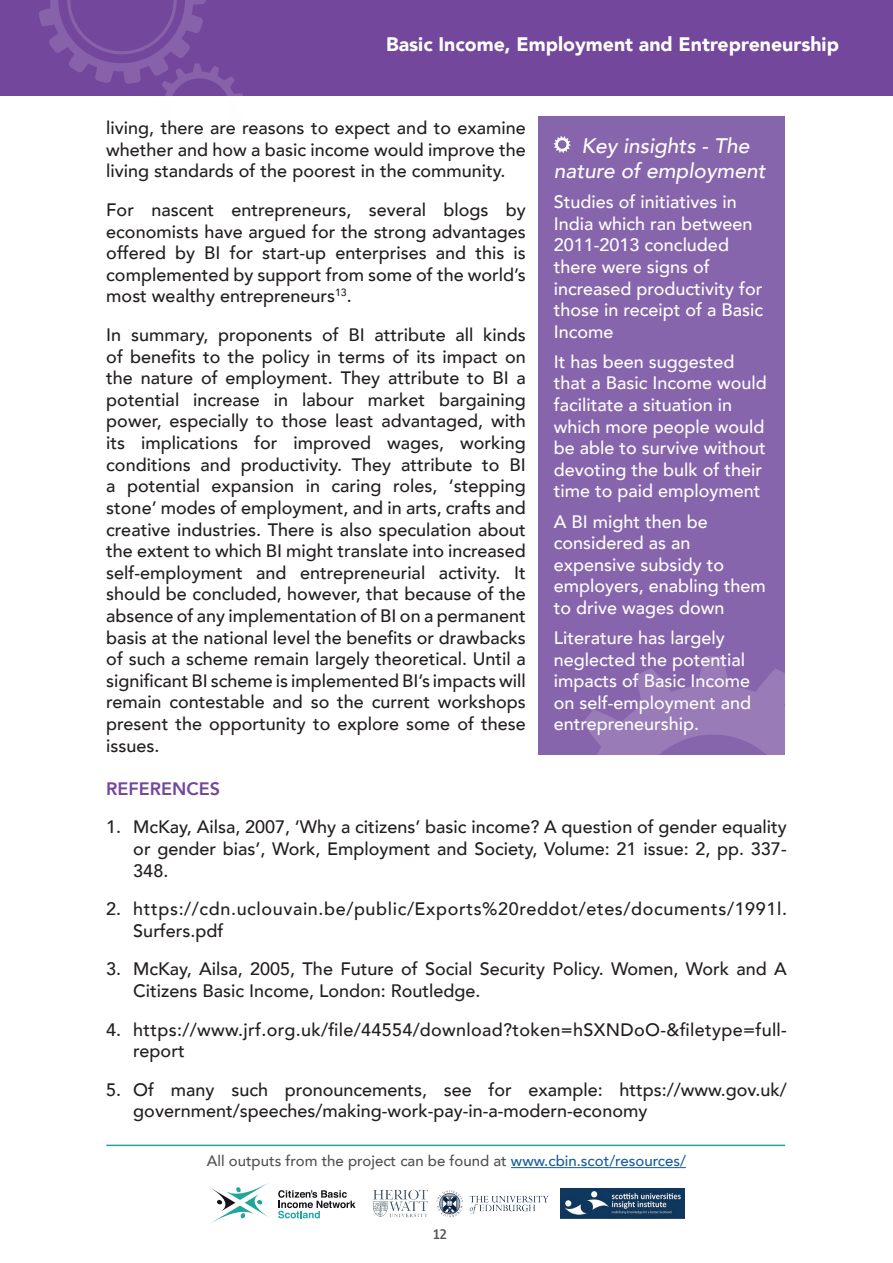
<style>
.page{position:relative;width:893px;height:1263px;background:#fff}
.page>*{position:absolute;margin:0;border:0;box-sizing:border-box;transform-origin:0 0}
.t1{font:italic 500 21px/25.2px "Avenir";color:#fff;text-align:center}
.t2{font:900 19.5px "Avenir";color:#fff}
.t3{font:500 18px/21.6px "Avenir";color:#231f20;text-align:justify}
.t4{font:500 18px/21.6px "Avenir";color:#fff}
.t5{font:500 18px/21.6px "Avenir";letter-spacing:.035em;color:#231f20}
.t6{font:500 18px/21.6px "Avenir";letter-spacing:.02em;color:#231f20}
.t7{font:800 18px "Avenir";color:#73479c}
.t8{font:500 15px "Avenir";color:#515251}
.t9{font:500 15px "Bulo";color:#515251}
.s1{color:#175d9e}
</style>
<div class="page">
<div style="left:0;top:0;width:893px;height:95px;background:#73479c"></div>
<svg style="left:211px;top:1182px;width:58px;height:41px"></svg>
<svg style="left:278px;top:1190px;width:77px;height:28px"></svg>
<hr style="left:106px;top:1144px;width:679px;height:2px;background:#21a69c">
<hr style="left:511px;top:1167px;width:175px;height:1px;background:#175d9e">
<img style="left:373px;top:1189px;width:55px;height:29px">
<img style="left:436px;top:1190px;width:112px;height:28px">
<img style="left:560px;top:1189px;width:124px;height:29px">
<svg style="left:38px;top:0;width:207px;height:96px"></svg>
<div style="left:539px;top:116px;width:246px;height:639px;background:#8765ac"></div>
<svg style="left:583px;top:656px;width:202px;height:99px"></svg>
<svg style="left:554px;top:136px;width:17px;height:17px"></svg>
<p class="t2" style="left:386px;top:27px;width:454px">Basic Income, Employment and Entrepreneurship</p>
<p class="t3" style="left:106px;top:116px;width:421px">living, there are reasons to expect and to examine whether and how a basic income would improve the living standards of the poorest in the community.</p>
<p class="t3" style="left:106px;top:198px;width:421px">For nascent entrepreneurs, several blogs by economists have argued for the strong advantages offered by BI for start-up enterprises and this is complemented by support from some of the world’s most wealthy entrepreneurs<sup>13</sup>.</p>
<p class="t3" style="left:106px;top:323px;width:421px">In summary, proponents of BI attribute all kinds of benefits to the policy in terms of its impact on the nature of employment. They attribute to BI a potential increase in labour market bargaining power, especially to those least advantaged, with its implications for improved wages, working conditions and productivity. They attribute to BI a potential expansion in caring roles, ‘stepping stone’ modes of employment, and in arts, crafts and creative industries. There is also speculation about the extent to which BI might translate into increased self-employment and entrepreneurial activity. It should be concluded, however, that because of the absence of any implementation of BI on a permanent basis at the national level the benefits or drawbacks of such a scheme remain largely theoretical. Until a significant BI scheme is implemented BI’s impacts will remain contestable and so the current workshops present the opportunity to explore some of these issues.</p>
<p class="t7" style="left:106px;top:774px;width:115px">REFERENCES</p>
<p class="t3" style="left:133px;top:815px;width:655px;text-indent:-27px">1. McKay, Ailsa, 2007, ‘Why a citizens’ basic income? A question of gender equality or gender bias’, Work, Employment and Society, Volume: 21 issue: 2, pp. 337- 348.</p>
<p class="t5" style="left:133px;top:897px;width:655px;text-indent:-27px">2. https://cdn.uclouvain.be/public/Exports%20reddot/etes/documents/1991l.<br>Surfers.pdf</p>
<p class="t3" style="left:133px;top:957px;width:655px;text-indent:-27px">3. McKay, Ailsa, 2005, The Future of Social Security Policy. Women, Work and A<br>Citizens Basic Income, London: Routledge.</p>
<p class="t6" style="left:133px;top:1017px;width:655px;text-indent:-27px">4. https://www.jrf.org.uk/file/44554/download?token=hSXNDoO-&amp;filetype=full&shy;report</p>
<p class="t3" style="left:133px;top:1078px;width:655px;text-indent:-27px">5. Of many such pronouncements, see for example: https://www.gov.uk/ government/speeches/making-work-pay-in-a-modern-economy</p>
<p class="t1" style="left:554px;top:133px;width:213px">Key insights - The nature of employment</p>
<p class="t4" style="left:554px;top:190px;width:211px">Studies of initiatives in<br>India which ran between<br>2011-2013 concluded there were signs of increased productivity for those in receipt of a Basic<br>Income</p>
<p class="t4" style="left:554px;top:350px;width:215px">It has been suggested that a Basic Income would facilitate a situation in which more people would be able to survive without devoting the bulk of their time to paid employment</p>
<p class="t4" style="left:554px;top:509px;width:214px">A BI might then be considered as an expensive subsidy to employers, enabling them to drive wages down</p>
<p class="t4" style="left:554px;top:626px;width:199px">Literature has largely neglected the potential impacts of Basic Income on self-employment and entrepreneurship.</p>
<p class="t8" style="left:207px;top:1148px;width:481px">All outputs from the project can be found at <span class="s1">www.cbin.scot/resources/</span></p>
<p class="t9" style="left:433px;top:1225px;width:15px">12</p>
</div>
